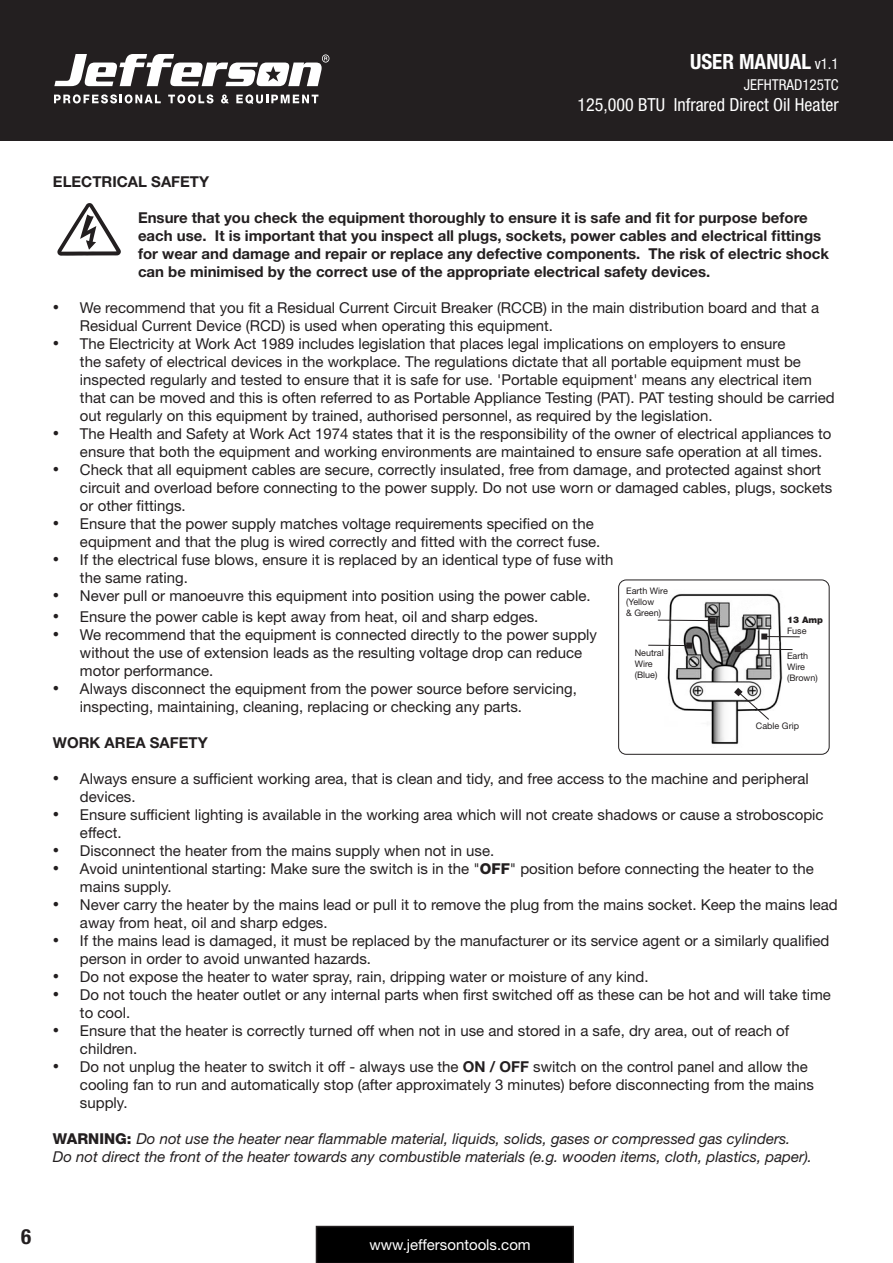
<style>
.page{position:relative;width:893px;height:1263px;background:#fff}
.page>*{position:absolute;margin:0;border:0;box-sizing:border-box;transform-origin:0 0}
.t1{font:700 condensed 21px "Helvetica Neue LT Std";color:#fff}
.t2{font:700 condensed 21px "Helvetica Neue LT Std";color:#231f20}
.t3{font:condensed 18px "Helvetica Neue LT Std";color:#fff}
.t4{font:15px/18px "Helvetica Neue LT Std";color:#231f20}
.t5{font:700 15px/18px "Helvetica Neue LT Std";color:#231f20}
.t6{font:italic 15px "Helvetica Neue LT Std";color:#231f20}
.t7{font:15px "Helvetica Neue LT Std";color:#fff}
.t8{font:condensed 15px "Helvetica Neue LT Std";color:#fff}
.t9{font:9px/10.8px "Helvetica Neue LT Std";color:#231f20}
.t10{font:900 9px "Helvetica Neue LT Std";color:#231f20}
.s1{font-weight:400;font-size:15px}
.s2{font-family:"Times New Roman";font-size:18px}
.s3{font-weight:800}
.s4{font-weight:700}
.s5{font-weight:800;font-style:normal}
</style>
<div class="page">
<div style="left:0;top:0;width:892px;height:141px;background:#231f20"></div>
<svg style="left:316px;top:1226px;width:258px;height:37px;background:#010101"></svg>
<svg style="left:54px;top:94px;width:107px;height:9px"></svg>
<svg style="left:168px;top:94px;width:45px;height:9px"></svg>
<svg style="left:221px;top:94px;width:8px;height:9px"></svg>
<svg style="left:236px;top:94px;width:82px;height:10px"></svg>
<svg style="left:54px;top:54px;width:275px;height:32px"></svg>
<svg style="left:57px;top:203px;width:64px;height:53px"></svg>
<img style="left:663px;top:593px;width:124px;height:152px">
<div style="left:618px;top:580px;width:211px;height:174px;border:1px solid #231f20;border-radius:8px"></div>
<svg style="left:734px;top:688px;width:36px;height:32px"></svg>
<hr style="left:648px;top:645px;width:41px;height:1px;background:#231f20">
<div style="left:686px;top:642px;width:6px;height:7px;background:#231f20"></div>
<svg style="left:735px;top:646px;width:58px;height:6px"></svg>
<svg style="left:657px;top:618px;width:59px;height:6px"></svg>
<hr style="left:764px;top:636px;width:36px;height:1px;background:#231f20">
<svg style="left:761px;top:633px;width:6px;height:6px"></svg>
<h1 class="t1" style="left:690px;top:49px;width:150px">USER MANUAL <span class="s1">v1.1</span></h1>
<p class="t8" style="left:744px;top:76px;width:96px">JEFHTRAD125TC</p>
<p class="t3" style="left:577px;top:94px;width:263px">125,000 BTU Infrared Direct Oil Heater</p>
<p class="t5" style="left:53px;top:172px;width:158px">ELECTRICAL SAFETY</p>
<p class="t5" style="left:138px;top:208px;width:693px">Ensure that you check the equipment thoroughly to ensure it is safe and fit for purpose before each use. It is important that you inspect all plugs, sockets, power cables and electrical fittings for wear and damage and repair or replace any defective components. The risk of electric shock can be minimised by the correct use of the appropriate electrical safety devices.</p>
<p class="t4" style="left:80px;top:298px;width:741px;text-indent:-27px"><span class="s2">•</span> We recommend that you fit a Residual Current Circuit Breaker (RCCB) in the main distribution board and that a<br>Residual Current Device (RCD) is used when operating this equipment.</p>
<p class="t4" style="left:80px;top:334px;width:756px;text-indent:-27px"><span class="s2">•</span> The Electricity at Work Act 1989 includes legislation that places legal implications on employers to ensure<br>the safety of electrical devices in the workplace. The regulations dictate that all portable equipment must be inspected regularly and tested to ensure that it is safe for use. 'Portable equipment' means any electrical item that can be moved and this is often referred to as Portable Appliance Testing (PAT). PAT testing should be carried out regularly on this equipment by trained, authorised personnel, as required by the legislation.</p>
<p class="t4" style="left:80px;top:424px;width:753px;text-indent:-27px"><span class="s2">•</span> The Health and Safety at Work Act 1974 states that it is the responsibility of the owner of electrical appliances to ensure that both the equipment and working environments are maintained to ensure safe operation at all times.</p>
<p class="t4" style="left:80px;top:460px;width:754px;text-indent:-27px"><span class="s2">•</span> Check that all equipment cables are secure, correctly insulated, free from damage, and protected against short circuit and overload before connecting to the power supply. Do not use worn or damaged cables, plugs, sockets or other fittings.</p>
<p class="t4" style="left:80px;top:514px;width:522px;text-indent:-27px"><span class="s2">•</span> Ensure that the power supply matches voltage requirements specified on the equipment and that the plug is wired correctly and fitted with the correct fuse.</p>
<p class="t4" style="left:80px;top:550px;width:535px;text-indent:-27px"><span class="s2">•</span> If the electrical fuse blows, ensure it is replaced by an identical type of fuse with the same rating.</p>
<p class="t4" style="left:53px;top:586px;width:539px"><span class="s2">•</span> Never pull or manoeuvre this equipment into position using the power cable.</p>
<p class="t4" style="left:53px;top:607px;width:487px"><span class="s2">•</span> Ensure the power cable is kept away from heat, oil and sharp edges.</p>
<p class="t4" style="left:80px;top:625px;width:519px;text-indent:-27px"><span class="s2">•</span> We recommend that the equipment is connected directly to the power supply without the use of extension leads as the resulting voltage drop can reduce motor performance.</p>
<p class="t4" style="left:80px;top:679px;width:499px;text-indent:-27px"><span class="s2">•</span> Always disconnect the equipment from the power source before servicing, inspecting, maintaining, cleaning, replacing or checking any parts.</p>
<p class="t5" style="left:53px;top:733px;width:156px">WORK AREA SAFETY</p>
<p class="t4" style="left:80px;top:769px;width:730px;text-indent:-27px"><span class="s2">•</span> Always ensure a sufficient working area, that is clean and tidy, and free access to the machine and peripheral devices.</p>
<p class="t4" style="left:80px;top:805px;width:745px;text-indent:-27px"><span class="s2">•</span> Ensure sufficient lighting is available in the working area which will not create shadows or cause a stroboscopic effect.</p>
<p class="t4" style="left:53px;top:841px;width:443px"><span class="s2">•</span> Disconnect the heater from the mains supply when not in use.</p>
<p class="t4" style="left:80px;top:859px;width:735px;text-indent:-27px"><span class="s2">•</span> Avoid unintentional starting: Make sure the switch is in the "<span class="s3">OFF</span>" position before connecting the heater to the mains supply.</p>
<p class="t4" style="left:80px;top:895px;width:759px;text-indent:-27px"><span class="s2">•</span> Never carry the heater by the mains lead or pull it to remove the plug from the mains socket. Keep the mains lead away from heat, oil and sharp edges.</p>
<p class="t4" style="left:80px;top:931px;width:751px;text-indent:-27px"><span class="s2">•</span> If the mains lead is damaged, it must be replaced by the manufacturer or its service agent or a similarly qualified person in order to avoid unwanted hazards.</p>
<p class="t4" style="left:53px;top:967px;width:597px"><span class="s2">•</span> Do not expose the heater to water spray, rain, dripping water or moisture of any kind.</p>
<p class="t4" style="left:80px;top:985px;width:752px;text-indent:-27px"><span class="s2">•</span> Do not touch the heater outlet or any internal parts when first switched off as these can be hot and will take time to cool.</p>
<p class="t4" style="left:80px;top:1021px;width:711px;text-indent:-27px"><span class="s2">•</span> Ensure that the heater is correctly turned off when not in use and stored in a safe, dry area, out of reach of children.</p>
<p class="t4" style="left:80px;top:1057px;width:736px;text-indent:-27px"><span class="s2">•</span> Do not unplug the heater to switch it off - always use the <span class="s4">ON / OFF</span> switch on the control panel and allow the cooling fan to run and automatically stop (after approximately 3 minutes) before disconnecting from the mains supply.</p>
<p class="t6" style="left:53px;top:1129px;width:739px"><span class="s5">WARNING:</span> Do not use the heater near flammable material, liquids, solids, gases or compressed gas cylinders.</p>
<p class="t6" style="left:53px;top:1147px;width:761px">Do not direct the front of the heater towards any combustible materials (e.g. wooden items, cloth, plastics, paper).</p>
<p class="t9" style="left:626px;top:585px;width:43px">Earth Wire</p>
<p class="t9" style="left:626px;top:596px;width:36px">(Yellow &amp; Green)</p>
<p class="t10" style="left:787px;top:614px;width:38px">13 Amp</p>
<p class="t9" style="left:787px;top:625px;width:21px">Fuse</p>
<p class="t9" style="left:635px;top:647px;width:30px">Neutral</p>
<p class="t9" style="left:635px;top:658px;width:19px">Wire</p>
<p class="t9" style="left:635px;top:669px;width:24px">(Blue)</p>
<p class="t9" style="left:787px;top:651px;width:23px">Earth</p>
<p class="t9" style="left:787px;top:661px;width:19px">Wire</p>
<p class="t9" style="left:787px;top:672px;width:32px">(Brown)</p>
<p class="t9" style="left:756px;top:720px;width:45px">Cable Grip</p>
<h1 class="t2" style="left:21px;top:1224px;width:12px">6</h1>
<p class="t7" style="left:369px;top:1235px;width:163px">www.jeffersontools.com</p>
</div>
